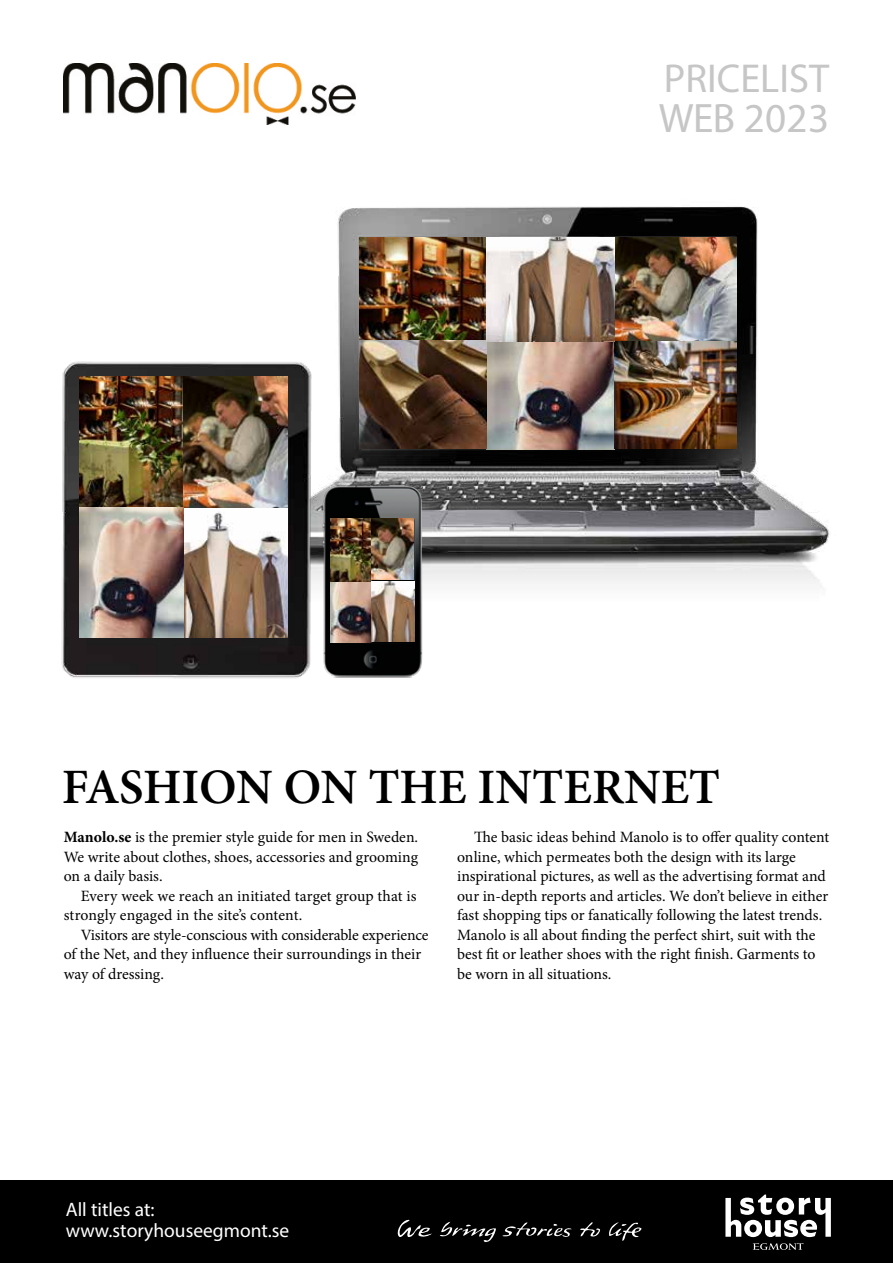
<style>
.page{position:relative;width:893px;height:1263px;background:#fff}
.page>*{position:absolute;margin:0;border:0;box-sizing:border-box;transform-origin:0 0}
.t1{font:600 49.5px "Minion Pro";color:#000}
.t2{font:41.25px "Myriad Variable Concept";letter-spacing:.005em;color:#c6c6c6}
.t3{font:40.5px "Myriad Variable Concept";color:#c6c6c6}
.t4{font:19.5px/21px "Myriad Variable Concept";color:#fff}
.t5{font:15.75px/19.5px "Minion Pro";color:#000}
.s1{font-weight:700}
</style>
<div class="page">
<div style="left:0;top:1180px;width:893px;height:83px;background:#000"></div>
<svg style="left:580px;top:1222px;width:20px;height:15px"></svg>
<svg style="left:609px;top:1222px;width:32px;height:19px"></svg>
<svg style="left:398px;top:1220px;width:34px;height:17px"></svg>
<svg style="left:440px;top:1222px;width:56px;height:20px"></svg>
<svg style="left:502px;top:1222px;width:70px;height:15px"></svg>
<svg style="left:753px;top:1243px;width:51px;height:7px"></svg>
<svg style="left:725px;top:1194px;width:106px;height:43px"></svg>
<img style="left:64px;top:64px;width:291px;height:61px">
<img style="left:313px;top:206px;width:517px;height:382px">
<img style="left:486px;top:238px;width:251px;height:211px">
<img style="left:360px;top:238px;width:127px;height:102px">
<img style="left:360px;top:340px;width:126px;height:109px">
<img style="left:321px;top:480px;width:102px;height:198px">
<img style="left:331px;top:519px;width:83px;height:123px">
<img style="left:331px;top:519px;width:41px;height:62px">
<img style="left:61px;top:361px;width:252px;height:318px">
<img style="left:80px;top:376px;width:207px;height:132px">
<img style="left:183px;top:508px;width:104px;height:129px">
<img style="left:183px;top:377px;width:104px;height:131px">
<img style="left:80px;top:508px;width:103px;height:129px">
<svg style="left:372px;top:581px;width:42px;height:61px;background:#aa9583"></svg>
<h3 class="t3" style="left:664px;top:55px;width:167px">PRICELIST</h3>
<h2 class="t2" style="left:659px;top:94px;width:172px">WEB 2023</h2>
<h1 class="t1" style="left:62px;top:753px;width:660px">FASHION ON THE INTERNET</h1>
<p class="t5" style="left:457px;top:827px;width:374px;text-indent:17px">The basic ideas behind Manolo is to offer quality content online, which permeates both the design with its large inspirational pictures, as well as the advertising format and our in-depth reports and articles. We don’t believe in either fast shopping tips or fanatically following the latest trends.<br>Manolo is all about finding the perfect shirt, suit with the best fit or leather shoes with the right finish. Garments to be worn in all situations.</p>
<p class="t5" style="left:64px;top:827px;width:356px;text-align:justify"><span class="s1">Manolo.se</span> is the premier style guide for men in Sweden.<br>We write about clothes, shoes, accessories and grooming on a daily basis.</p>
<p class="t5" style="left:64px;top:886px;width:354px;text-indent:17px">Every week we reach an initiated target group that is strongly engaged in the site’s content.</p>
<p class="t5" style="left:64px;top:925px;width:366px;text-indent:17px">Visitors are style-conscious with considerable experience of the Net, and they influence their surroundings in their way of dressing.</p>
<p class="t4" style="left:66px;top:1199px;width:225px">All titles at: www.storyhouseegmont.se</p>
</div>
